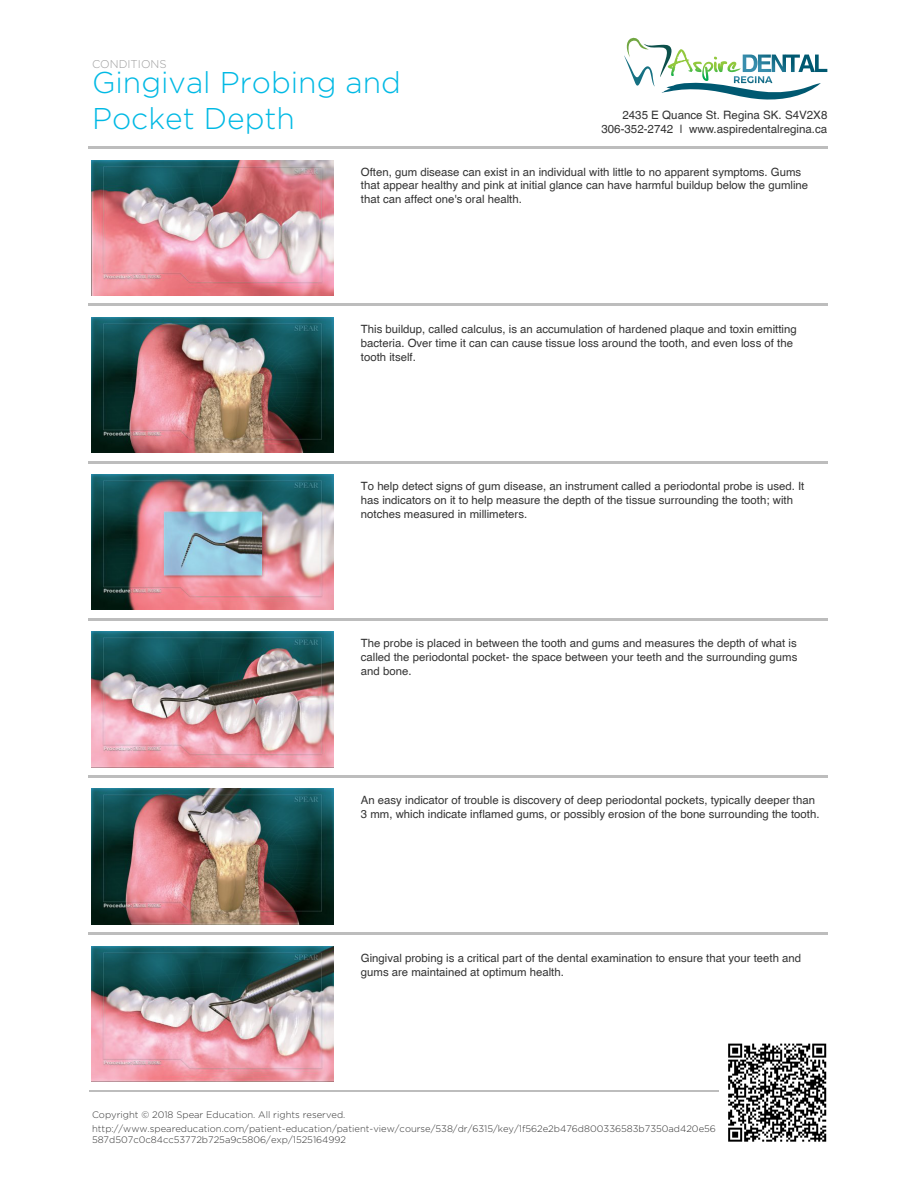
<style>
.page{position:relative;width:918px;height:1188px;background:#fff}
.page>*{position:absolute;margin:0;border:0;box-sizing:border-box;transform-origin:0 0}
.t1{font:300 30px/36px "Gotham HTF";color:#00b9e4}
.t2{font:11.55px/14px "Helvetica";color:#333;text-align:right}
.t3{font:11.4px/14px "Helvetica";color:#333}
.t4{font:300 11.25px "Gotham HTF";color:#9c9c9c}
.t5{font:300 9.45px/11.4px "Gotham HTF";color:#333}
</style>
<div class="page">
<svg style="left:728px;top:1043px;width:99px;height:99px"></svg>
<svg style="left:728px;top:1044px;width:98px;height:98px"></svg>
<hr style="left:89px;top:147px;width:739px;height:2px;background:#bdbdbd">
<img style="left:92px;top:160px;width:242px;height:136px">
<hr style="left:89px;top:304px;width:739px;height:2px;background:#bdbdbd">
<img style="left:92px;top:317px;width:242px;height:136px">
<hr style="left:89px;top:461px;width:739px;height:2px;background:#bdbdbd">
<img style="left:92px;top:475px;width:242px;height:135px">
<hr style="left:89px;top:618px;width:739px;height:2px;background:#bdbdbd">
<img style="left:92px;top:632px;width:242px;height:135px">
<hr style="left:89px;top:775px;width:739px;height:3px;background:#bdbdbd">
<img style="left:92px;top:789px;width:242px;height:135px">
<hr style="left:89px;top:933px;width:739px;height:2px;background:#bdbdbd">
<img style="left:92px;top:946px;width:242px;height:136px">
<hr style="left:89px;top:1090px;width:629px;height:2px;background:#bdbdbd">
<svg style="left:624px;top:37px;width:203px;height:63px"></svg>
<p class="t4" style="left:92px;top:58px;width:76px">CONDITIONS</p>
<h1 class="t1" style="left:92px;top:64px;width:310px">Gingival Probing and<br>Pocket Depth</h1>
<p class="t2" style="left:601px;top:108px;width:228px">2435 E Quance St. Regina SK. S4V2X8<br>306-352-2742 | www.aspiredentalregina.ca</p>
<p class="t3" style="left:361px;top:164px;width:449px">Often, gum disease can exist in an individual with little to no apparent symptoms. Gums that appear healthy and pink at initial glance can have harmful buildup below the gumline that can affect one's oral health.</p>
<p class="t3" style="left:361px;top:321px;width:437px">This buildup, called calculus, is an accumulation of hardened plaque and toxin emitting bacteria. Over time it can can cause tissue loss around the tooth, and even loss of the tooth itself.</p>
<p class="t3" style="left:361px;top:479px;width:445px">To help detect signs of gum disease, an instrument called a periodontal probe is used. It has indicators on it to help measure the depth of the tissue surrounding the tooth; with notches measured in millimeters.</p>
<p class="t3" style="left:361px;top:636px;width:438px;text-align:justify">The probe is placed in between the tooth and gums and measures the depth of what is called the periodontal pocket- the space between your teeth and the surrounding gums and bone.</p>
<p class="t3" style="left:361px;top:793px;width:460px">An easy indicator of trouble is discovery of deep periodontal pockets, typically deeper than<br>3 mm, which indicate inflamed gums, or possibly erosion of the bone surrounding the tooth.</p>
<p class="t3" style="left:361px;top:950px;width:442px">Gingival probing is a critical part of the dental examination to ensure that your teeth and gums are maintained at optimum health.</p>
<p class="t5" style="left:92px;top:1109px;width:255px">Copyright © 2018 Spear Education. All rights reserved.</p>
<p class="t5" style="left:92px;top:1123px;width:625px">http://www.speareducation.com/patient-education/patient-view/course/538/dr/6315/key/1f562e2b476d800336583b7350ad420e56<br>587d507c0c84cc53772b725a9c5806/exp/1525164992</p>
</div>
